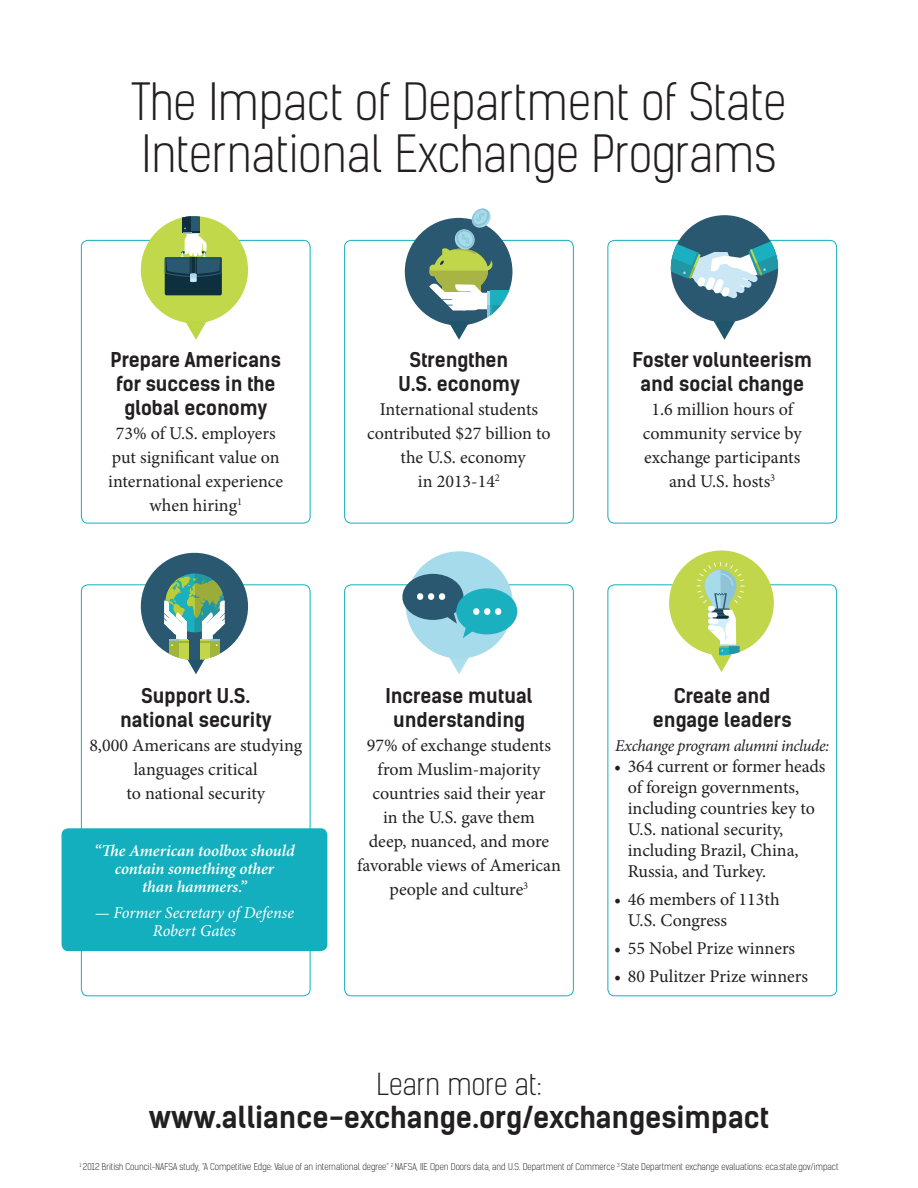
<style>
.page{position:relative;width:918px;height:1188px;background:#fff}
.page>*{position:absolute;margin:0;border:0;box-sizing:border-box;transform-origin:0 0}
.t1{font:300 48.75px/51.6px "Kelson Sans";color:#231f20}
.t2{font:700 28.95px "Kelson Sans";color:#231f20}
.t3{font:300 28.95px "Kelson Sans";color:#231f20}
.t4{font:700 19.5px/24px "Kelson Sans";color:#231f20;text-align:center}
.t5{font:18px/24px "Minion Pro";color:#231f20;text-align:center}
.t6{font:italic 600 16.5px/18px "Minion Pro";letter-spacing:-.005em;color:#fff;text-align:center}
.t7{font:italic 16.5px/18px "Minion Pro";letter-spacing:-.005em;color:#fff;text-align:center}
.t8{font:italic 16.5px "Minion Pro";letter-spacing:-.03em;color:#231f20}
.t9{font:300 9px "Kelson Sans";color:#231f20}
</style>
<div class="page">
<div style="left:344px;top:584px;width:230px;height:412px;border:1px solid #14afbe;border-radius:7px"></div>
<div style="left:608px;top:584px;width:229px;height:412px;border:1px solid #14afbe;border-radius:7px"></div>
<div style="left:608px;top:240px;width:229px;height:284px;border:1px solid #14afbe;border-radius:7px"></div>
<div style="left:81px;top:240px;width:229px;height:284px;border:1px solid #14afbe;border-radius:7px"></div>
<div style="left:344px;top:240px;width:230px;height:284px;border:1px solid #14afbe;border-radius:7px"></div>
<div style="left:141px;top:216px;width:107px;height:107px;background:#c0d849;border-radius:50%"></div>
<div style="left:165px;top:257px;width:57px;height:38px;background:#0e2f3e;border-radius:2px"></div>
<div style="left:182px;top:216px;width:18px;height:16px;background:#2a5871"></div>
<div style="left:182px;top:216px;width:9px;height:15px;background:#0e2f3e"></div>
<svg style="left:165px;top:227px;width:57px;height:55px"></svg>
<svg style="left:185px;top:322px;width:22px;height:18px"></svg>
<div style="left:405px;top:218px;width:107px;height:108px;background:#2a5871;border-radius:50%"></div>
<svg style="left:429px;top:208px;width:80px;height:132px"></svg>
<div style="left:671px;top:215px;width:107px;height:107px;background:#2a5871;border-radius:50%"></div>
<svg style="left:671px;top:239px;width:107px;height:60px"></svg>
<svg style="left:714px;top:321px;width:21px;height:19px"></svg>
<div style="left:141px;top:553px;width:107px;height:107px;background:#2a5871;border-radius:50%"></div>
<svg style="left:164px;top:573px;width:61px;height:101px"></svg>
<svg style="left:449px;top:658px;width:20px;height:16px"></svg>
<div style="left:406px;top:551px;width:107px;height:108px;background:#a6dbeb;border-radius:50%"></div>
<div style="left:402px;top:574px;width:61px;height:46px;background:#2a5871;border-radius:50%"></div>
<svg style="left:448px;top:612px;width:9px;height:12px"></svg>
<div style="left:456px;top:588px;width:61px;height:46px;background:#1bb0bf;border-radius:50%"></div>
<svg style="left:463px;top:626px;width:9px;height:12px"></svg>
<div style="left:473px;top:608px;width:6px;height:7px;background:#fff;border-radius:50%"></div>
<div style="left:484px;top:608px;width:6px;height:7px;background:#fff;border-radius:50%"></div>
<div style="left:495px;top:608px;width:6px;height:7px;background:#fff;border-radius:50%"></div>
<div style="left:417px;top:593px;width:6px;height:7px;background:#fff;border-radius:50%"></div>
<div style="left:428px;top:593px;width:6px;height:7px;background:#fff;border-radius:50%"></div>
<div style="left:439px;top:593px;width:6px;height:7px;background:#fff;border-radius:50%"></div>
<div style="left:669px;top:551px;width:105px;height:104px;background:#c1d64b;border-radius:50%"></div>
<svg style="left:697px;top:562px;width:48px;height:110px"></svg>
<div style="left:708px;top:619px;width:11px;height:5px;background:#fff;border-radius:3px"></div>
<div style="left:708px;top:612px;width:10px;height:5px;background:#fff;border-radius:3px"></div>
<div style="left:62px;top:828px;width:265px;height:123px;background:#14afbe;border-radius:7px"></div>
<h1 class="t1" style="left:131px;top:77px;width:657px">The Impact of Department of State<br>International Exchange Programs</h1>
<p class="t4" style="left:111px;top:348px;width:172px">Prepare Americans for success in the global economy</p>
<p class="t5" style="left:108px;top:422px;width:176px">73% of U.S. employers put significant value on international experience when hiring<sup>1</sup></p>
<p class="t4" style="left:399px;top:348px;width:123px">Strengthen<br>U.S. economy</p>
<p class="t5" style="left:367px;top:398px;width:185px">International students contributed $27 billion to the U.S. economy<br>in 2013-14<sup>2</sup></p>
<p class="t4" style="left:632px;top:348px;width:181px">Foster volunteerism and social change</p>
<p class="t5" style="left:643px;top:398px;width:160px">1.6 million hours of community service by exchange participants and U.S. hosts<sup>3</sup></p>
<p class="t4" style="left:120px;top:684px;width:153px">Support U.S. national security</p>
<p class="t5" style="left:89px;top:734px;width:214px">8,000 Americans are studying languages critical<br>to national security</p>
<p class="t6" style="left:94px;top:841px;width:202px">“The American toolbox should contain something other<br>than hammers.”</p>
<p class="t7" style="left:95px;top:903px;width:201px">— Former Secretary of Defense<br>Robert Gates</p>
<p class="t4" style="left:385px;top:684px;width:149px">Increase mutual understanding</p>
<p class="t5" style="left:357px;top:734px;width:205px">97% of exchange students from Muslim-majority countries said their year<br>in the U.S. gave them<br>deep, nuanced, and more favorable views of American people and culture<sup>3</sup></p>
<p class="t4" style="left:653px;top:684px;width:140px">Create and engage leaders</p>
<p class="t8" style="left:615px;top:735px;width:216px">Exchange program alumni include:</p>
<p class="t5" style="left:628px;top:756px;width:199px;line-height:21px;text-align:left;text-indent:-14px">• 364 current or former heads of foreign governments, including countries key to<br>U.S. national security, including Brazil, China,<br>Russia, and Turkey.</p>
<p class="t5" style="left:628px;top:889px;width:153px;line-height:21px;text-align:left;text-indent:-14px">• 46 members of 113th<br>U.S. Congress</p>
<p class="t5" style="left:614px;top:936px;width:182px">• 55 Nobel Prize winners</p>
<p class="t5" style="left:614px;top:964px;width:195px">• 80 Pulitzer Prize winners</p>
<h2 class="t3" style="left:377px;top:1067px;width:166px">Learn more at:</h2>
<h2 class="t2" style="left:149px;top:1100px;width:622px">www.alliance-exchange.org/exchangesimpact</h2>
<p class="t9" style="left:79px;top:1162px;width:761px"><sup>1</sup> 2012 British Council-NAFSA study, “A Competitive Edge: Value of an international degree” <sup>2</sup> NAFSA, IIE Open Doors data, and U.S. Department of Commerce <sup>3</sup> State Department exchange evaluations: eca.state.gov/impact</p>
</div>
